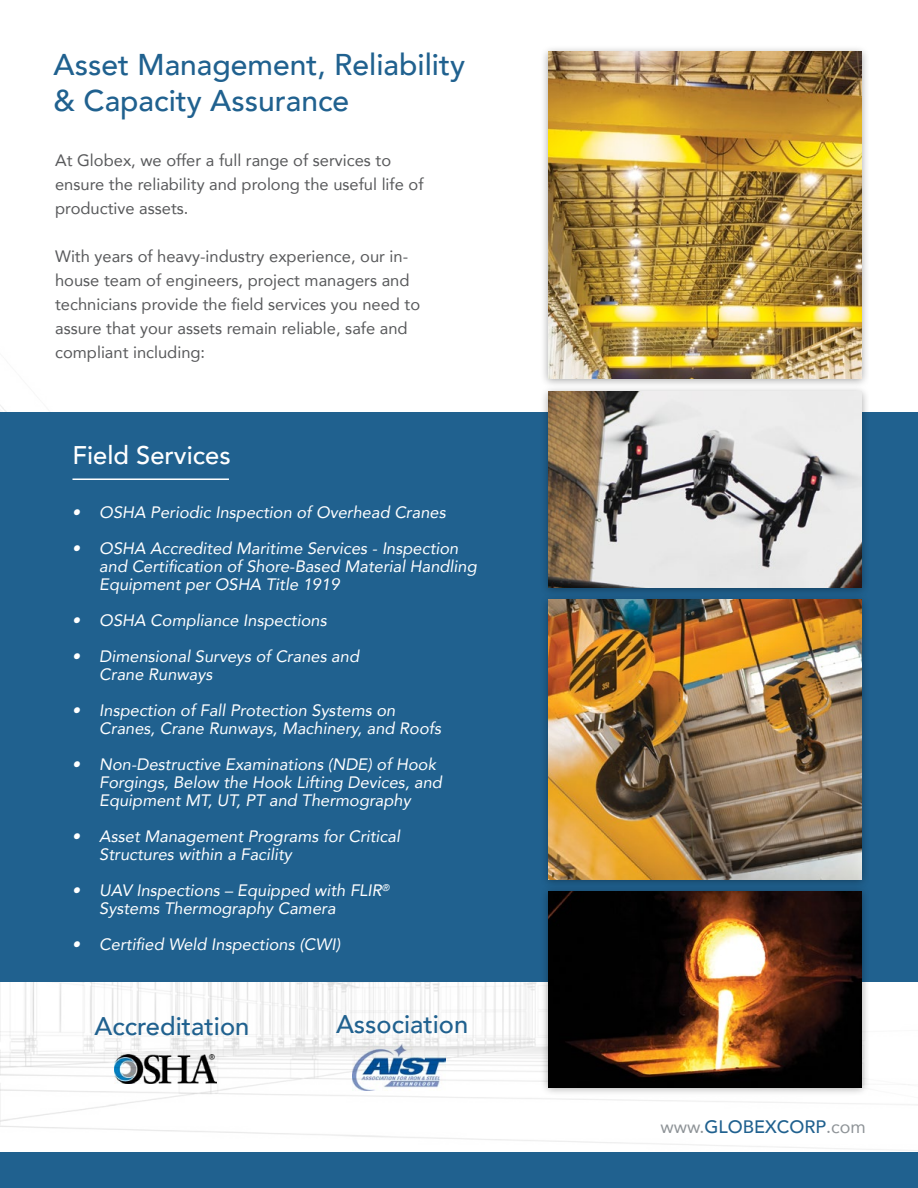
<style>
.page{position:relative;width:918px;height:1188px;background:#fff}
.page>*{position:absolute;margin:0;border:0;box-sizing:border-box;transform-origin:0 0}
.t1{font:500 30px/36px "Avenir";color:#20618f}
.t2{font:500 25.5px "Avenir";color:#20618f}
.t3{font:500 25.5px "Avenir";color:#fff}
.t4{font:500 18px "Avenir";color:#20618f}
.t5{font:italic 16.5px/18px "Avenir";color:#fff}
.t6{font:16.5px/24px "Avenir";color:#58595b}
.s1{font-weight:400;color:#8e9397}
</style>
<div class="page">
<img style="left:0;top:405px;width:918px;height:746px">
<div style="left:0;top:1152px;width:918px;height:36px;background:#20618f"></div>
<img style="left:352px;top:1044px;width:94px;height:46px">
<img style="left:114px;top:1054px;width:103px;height:30px">
<div style="left:0;top:412px;width:918px;height:564px;background:#20618f"></div>
<hr style="left:72px;top:478px;width:157px;height:2px;background:#fff">
<div style="left:539px;top:44px;width:330px;height:344px;background:#000;opacity:.35"></div>
<img style="left:549px;top:52px;width:313px;height:326px">
<div style="left:539px;top:592px;width:330px;height:297px;background:#000;opacity:.35"></div>
<img style="left:549px;top:600px;width:313px;height:279px">
<div style="left:539px;top:384px;width:330px;height:213px;background:#000;opacity:.35"></div>
<img style="left:549px;top:392px;width:313px;height:195px">
<div style="left:539px;top:884px;width:330px;height:213px;background:#000;opacity:.35"></div>
<img style="left:549px;top:892px;width:313px;height:195px">
<h1 class="t1" style="left:54px;top:45px;width:413px">Asset Management, Reliability &amp; Capacity Assurance</h1>
<p class="t6" style="left:55px;top:147px;width:370px">At Globex, we offer a full range of services to ensure the reliability and prolong the useful life of productive assets.</p>
<p class="t6" style="left:55px;top:243px;width:367px">With years of heavy-industry experience, our in&shy;house team of engineers, project managers and technicians provide the field services you need to assure that your assets remain reliable, safe and compliant including:</p>
<h2 class="t3" style="left:72px;top:433px;width:160px">Field Services</h2>
<p class="t5" style="left:72px;top:503px;width:375px">• OSHA Periodic Inspection of Overhead Cranes</p>
<p class="t5" style="left:99px;top:539px;width:379px;text-indent:-27px">• OSHA Accredited Maritime Services - Inspection and Certification of Shore-Based Material Handling<br>Equipment per OSHA Title 1919</p>
<p class="t5" style="left:72px;top:611px;width:256px">• OSHA Compliance Inspections</p>
<p class="t5" style="left:99px;top:647px;width:261px;text-indent:-27px">• Dimensional Surveys of Cranes and<br>Crane Runways</p>
<p class="t5" style="left:99px;top:701px;width:343px;text-indent:-27px">• Inspection of Fall Protection Systems on<br>Cranes, Crane Runways, Machinery, and Roofs</p>
<p class="t5" style="left:99px;top:755px;width:344px;text-indent:-27px">• Non-Destructive Examinations (NDE) of Hook<br>Forgings, Below the Hook Lifting Devices, and<br>Equipment MT, UT, PT and Thermography</p>
<p class="t5" style="left:99px;top:827px;width:302px;text-indent:-27px">• Asset Management Programs for Critical<br>Structures within a Facility</p>
<p class="t5" style="left:99px;top:881px;width:292px;text-indent:-27px">• UAV Inspections – Equipped with FLIR<sup>®<br></sup>Systems Thermography Camera</p>
<p class="t5" style="left:72px;top:935px;width:270px">• Certified Weld Inspections (CWI)</p>
<h2 class="t2" style="left:94px;top:1004px;width:156px">Accreditation</h2>
<h2 class="t2" style="left:336px;top:1002px;width:134px">Association</h2>
<p class="t4" style="left:660px;top:1111px;width:207px"><span class="s1">www.</span>GLOBEXCORP<span class="s1">.com</span></p>
</div>
